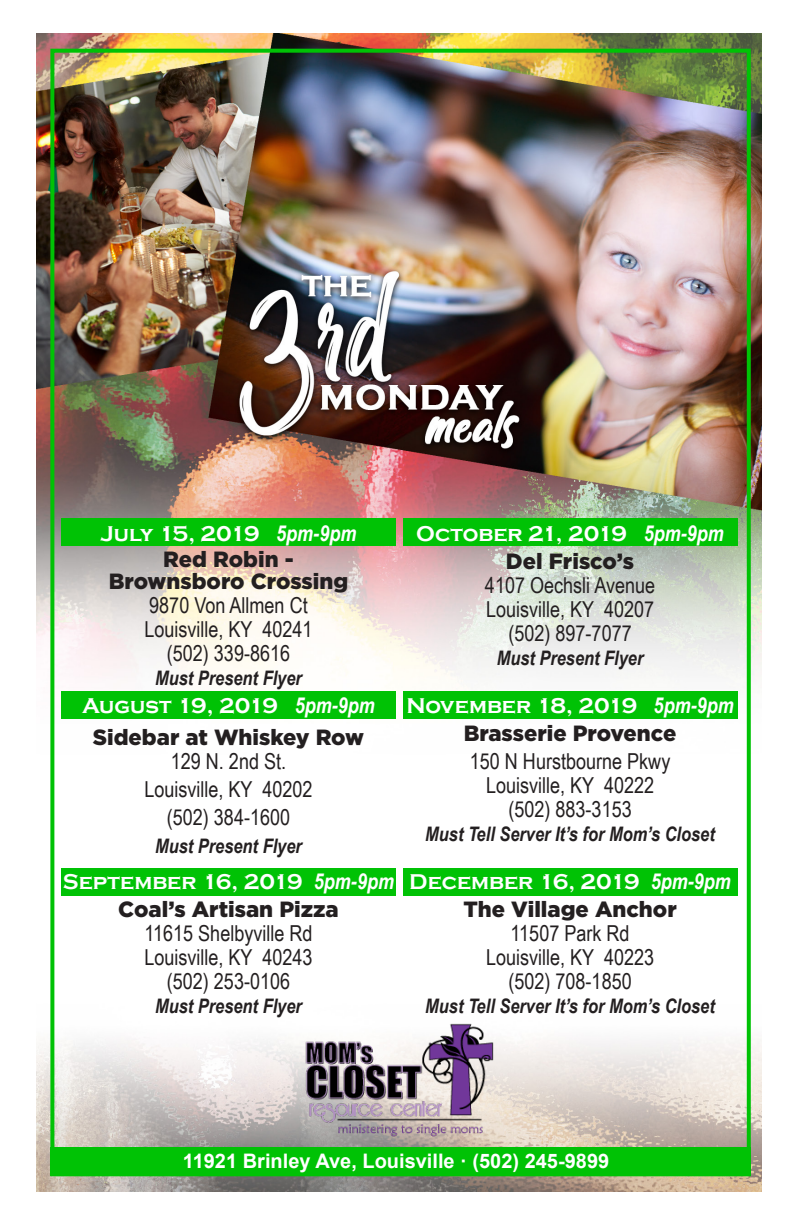
<style>
.page{position:relative;width:792px;height:1224px;background:#fff}
.page>*{position:absolute;margin:0;border:0;box-sizing:border-box;transform-origin:0 0}
.t1{font:22px "Arial Narrow";color:#231f20}
.t2{font:900 22px/24px "Gotham";color:#231f20;text-align:center}
.t3{font:700 22px "Copperplate Gothic";color:#fff}
.t4{font:700 22px "Copperplate Gothic";letter-spacing:-.07em;color:#fff}
.t5{font:italic 700 20px "Arial Narrow";color:#231f20}
.t6{font:700 20px "Arial";color:#fff}
.s1{font-family:"Arial Narrow";font-style:italic}
.s2{font-family:"Arial Narrow";font-weight:400}
</style>
<div class="page">
<img style="left:36px;top:33px;width:726px;height:1159px">
<div style="left:403px;top:518px;width:334px;height:28px;background:#00c205"></div>
<div style="left:403px;top:691px;width:334px;height:28px;background:#00c205"></div>
<div style="left:403px;top:868px;width:334px;height:28px;background:#00c205"></div>
<div style="left:61px;top:518px;width:335px;height:28px;background:#00c205"></div>
<div style="left:61px;top:691px;width:335px;height:28px;background:#00c205"></div>
<div style="left:61px;top:868px;width:335px;height:28px;background:#00c205"></div>
<img style="left:288px;top:1015px;width:214px;height:132px">
<div style="left:50px;top:1147px;width:701px;height:29px;background:#00c205"></div>
<p class="t4" style="left:101px;top:521px;width:257px">July 15, 2019 <span class="s1">5pm-9pm</span></p>
<p class="t2" style="left:163px;top:547px;width:132px">Red Robin -</p>
<p class="t2" style="left:109px;top:569px;width:241px">Brownsboro Crossing</p>
<p class="t1" style="left:149px;top:589px;width:160px">9870 Von Allmen Ct</p>
<p class="t1" style="left:144px;top:613px;width:170px">Louisville, KY 40241</p>
<p class="t1" style="left:167px;top:637px;width:125px">(502) 339-8616</p>
<p class="t5" style="left:155px;top:662px;width:148px">Must Present Flyer</p>
<p class="t3" style="left:82px;top:693px;width:294px">August 19, 2019 <span class="s1">5pm-9pm</span></p>
<p class="t2" style="left:93px;top:725px;width:273px">Sidebar at Whiskey Row<br><span class="s2">129 N. 2nd St.</span></p>
<p class="t1" style="left:144px;top:773px;width:170px">Louisville, KY 40202</p>
<p class="t1" style="left:167px;top:801px;width:125px">(502) 384-1600</p>
<p class="t5" style="left:155px;top:830px;width:148px">Must Present Flyer</p>
<p class="t3" style="left:63px;top:869px;width:333px">September 16, 2019 <span class="s1">5pm-9pm</span></p>
<p class="t2" style="left:118px;top:897px;width:222px">Coal’s Artisan Pizza</p>
<p class="t1" style="left:144px;top:917px;width:170px">11615 Shelbyville Rd</p>
<p class="t1" style="left:144px;top:941px;width:170px">Louisville, KY 40243</p>
<p class="t1" style="left:167px;top:965px;width:125px">(502) 253-0106</p>
<p class="t5" style="left:155px;top:990px;width:148px">Must Present Flyer</p>
<p class="t3" style="left:416px;top:521px;width:309px">October 21, 2019 <span class="s1">5pm-9pm</span></p>
<p class="t2" style="left:506px;top:549px;width:130px">Del Frisco’s</p>
<p class="t1" style="left:485px;top:569px;width:172px">4107 Oechsli Avenue</p>
<p class="t1" style="left:486px;top:593px;width:170px">Louisville, KY 40207</p>
<p class="t1" style="left:508px;top:617px;width:125px">(502) 897-7077</p>
<p class="t5" style="left:497px;top:642px;width:148px">Must Present Flyer</p>
<p class="t3" style="left:406px;top:693px;width:329px">November 18, 2019 <span class="s1">5pm-9pm</span></p>
<p class="t2" style="left:464px;top:721px;width:214px">Brasserie Provence</p>
<p class="t1" style="left:470px;top:745px;width:202px">150 N Hurstbourne Pkwy</p>
<p class="t1" style="left:486px;top:769px;width:170px">Louisville, KY 40222</p>
<p class="t1" style="left:508px;top:793px;width:125px">(502) 883-3153</p>
<p class="t5" style="left:425px;top:818px;width:291px">Must Tell Server It’s for Mom’s Closet</p>
<p class="t3" style="left:409px;top:869px;width:323px">December 16, 2019 <span class="s1">5pm-9pm</span></p>
<p class="t2" style="left:463px;top:897px;width:215px">The Village Anchor</p>
<p class="t1" style="left:511px;top:917px;width:121px">11507 Park Rd</p>
<p class="t1" style="left:486px;top:941px;width:170px">Louisville, KY 40223</p>
<p class="t1" style="left:508px;top:965px;width:125px">(502) 708-1850</p>
<p class="t5" style="left:425px;top:990px;width:291px">Must Tell Server It’s for Mom’s Closet</p>
<p class="t6" style="left:183px;top:1147px;width:428px">11921 Brinley Ave, Louisville · (502) 245-9899</p>
</div>
